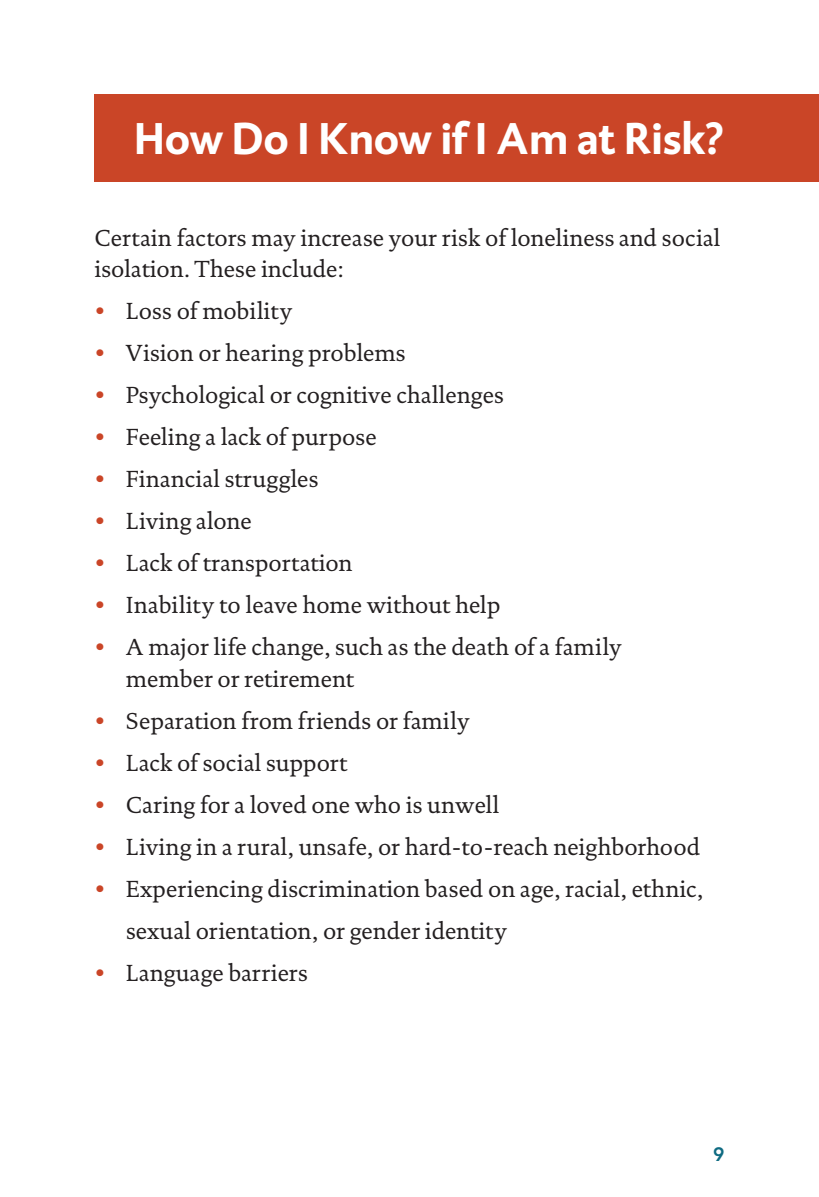
<style>
.page{position:relative;width:819px;height:1197px;background:#fff}
.page>*{position:absolute;margin:0;border:0;box-sizing:border-box;transform-origin:0 0}
.t1{font:700 45.5px "DTL Caspari ST";letter-spacing:-.01em;color:#fff}
.t2{font:23.62px/31.5px "DTL Documenta ST";color:#231f20}
.t3{font:800 19.25px "Avenir LT Std";color:#0f6b82}
.s1{color:#ca4527}
</style>
<div class="page">
<div style="left:94px;top:94px;width:725px;height:88px;background:#ca4527"></div>
<h2 class="t1" style="left:134px;top:108px;width:590px">How Do I Know if I Am at Risk?</h2>
<p class="t2" style="left:94px;top:222px;width:628px">Certain factors may increase your risk of loneliness and social isolation. These include:</p>
<p class="t2" style="left:94px;top:295px;width:199px"><span class="s1">•</span> Loss of mobility</p>
<p class="t2" style="left:94px;top:337px;width:313px"><span class="s1">•</span> Vision or hearing problems</p>
<p class="t2" style="left:94px;top:379px;width:411px"><span class="s1">•</span> Psychological or cognitive challenges</p>
<p class="t2" style="left:94px;top:421px;width:284px"><span class="s1">•</span> Feeling a lack of purpose</p>
<p class="t2" style="left:94px;top:463px;width:225px"><span class="s1">•</span> Financial struggles</p>
<p class="t2" style="left:94px;top:505px;width:159px"><span class="s1">•</span> Living alone</p>
<p class="t2" style="left:94px;top:547px;width:260px"><span class="s1">•</span> Lack of transportation</p>
<p class="t2" style="left:94px;top:589px;width:408px"><span class="s1">•</span> Inability to leave home without help</p>
<p class="t2" style="left:126px;top:631px;width:497px;text-indent:-31px"><span class="s1">•</span> A major life change, such as the death of a family member or retirement</p>
<p class="t2" style="left:95px;top:705px;width:377px"><span class="s1">•</span> Separation from friends or family</p>
<p class="t2" style="left:94px;top:747px;width:254px"><span class="s1">•</span> Lack of social support</p>
<p class="t2" style="left:94px;top:789px;width:406px"><span class="s1">•</span> Caring for a loved one who is unwell</p>
<p class="t2" style="left:94px;top:831px;width:607px"><span class="s1">•</span> Living in a rural, unsafe, or hard-to-reach neighborhood</p>
<p class="t2" style="left:126px;top:868px;width:579px;line-height:42px;text-indent:-31px"><span class="s1">•</span> Experiencing discrimination based on age, racial, ethnic, sexual orientation, or gender identity</p>
<p class="t2" style="left:95px;top:957px;width:215px"><span class="s1">•</span> Language barriers</p>
<p class="t3" style="left:713px;top:1143px;width:13px">9</p>
</div>
